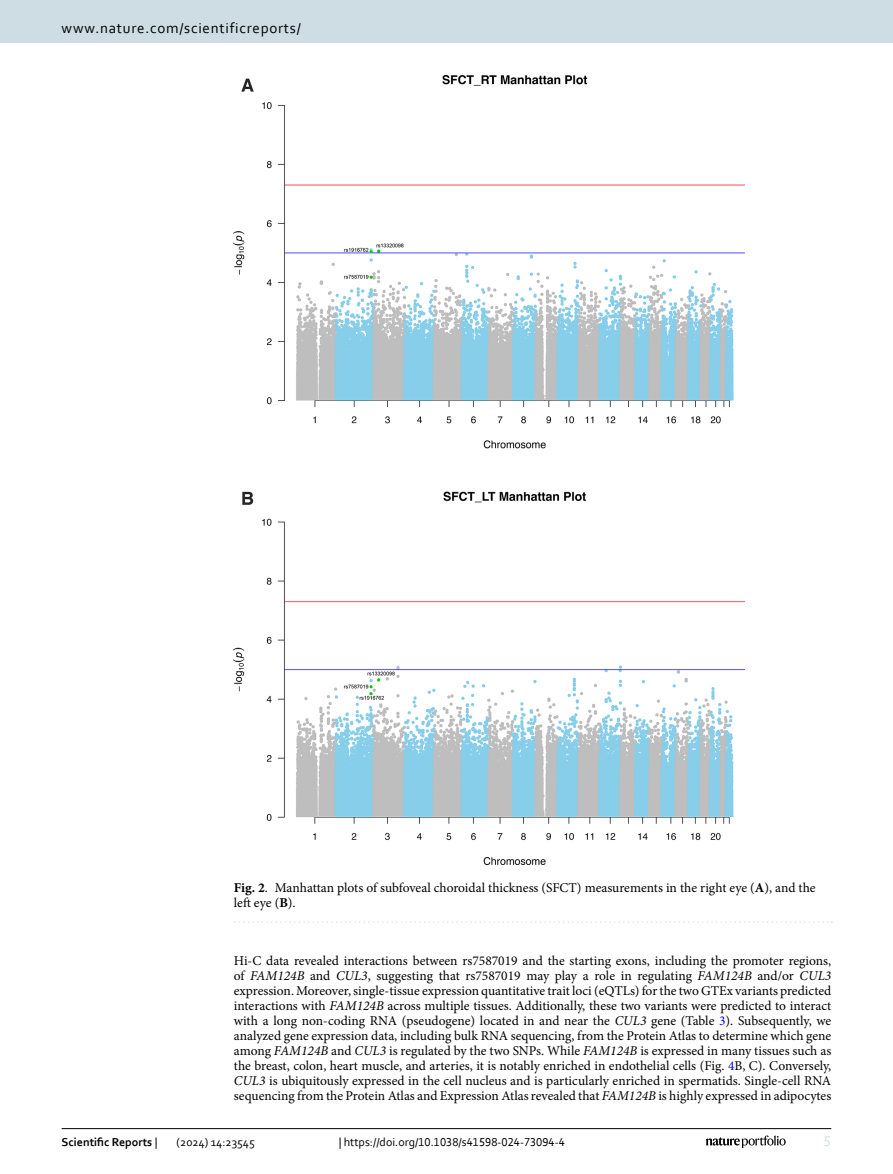
<style>
.page{position:relative;width:893px;height:1174px;background:#fff}
.page>*{position:absolute;margin:0;border:0;box-sizing:border-box;transform-origin:0 0}
.t1{font:15px "Corbel";letter-spacing:.05em;color:#000}
.t2{font:15px "Corbel";color:#d9e4eb}
.Body_Text_Indent{font:13.5px/15px "Minion Pro";color:#000;text-align:justify}
.Figure_Caption{font:13.5px/15px "Minion Pro";letter-spacing:-.005em;color:#000}
.t3{font:12px "Corbel";color:#000}
.t4{font:700 12px "Corbel";color:#000}
.s1{font-weight:700}
.s2{font-style:italic}
.s3{color:#00f}
.s4{font-weight:400}
</style>
<div class="page">
<img style="left:234px;top:76px;width:510px;height:788px">
<svg style="left:235px;top:921px;width:597px;height:2px"></svg>
<hr style="left:62px;top:1128px;width:769px;height:1px;background:#000">
<svg style="left:706px;top:1135px;width:80px;height:12px"></svg>
<div style="left:0;top:0;width:893px;height:43px;background:#cedde4"></div>
<p class="t1" style="left:62px;top:18px;width:241px">www.nature.com/scientificreports/</p>
<p class="Figure_Caption" style="left:234px;top:880px;width:583px"><span class="s1">Fig. 2</span>. Manhattan plots of subfoveal choroidal thickness (SFCT) measurements in the right eye (<span class="s1">A</span>), and the left eye (<span class="s1">B</span>).</p>
<p class="Body_Text_Indent" style="left:234px;top:953px;width:599px">Hi-C data revealed interactions between rs7587019 and the starting exons, including the promoter regions, of <span class="s2">FAM124B</span> and <span class="s2">CUL3</span>, suggesting that rs7587019 may play a role in regulating <span class="s2">FAM124B</span> and/or <span class="s2">CUL3 </span>expression. Moreover, single-tissue expression quantitative trait loci (eQTLs) for the two GTEx variants predicted interactions with <span class="s2">FAM124B</span> across multiple tissues. Additionally, these two variants were predicted to interact with a long non-coding RNA (pseudogene) located in and near the <span class="s2">CUL3</span> gene (Table <span class="s3">3</span>). Subsequently, we analyzed gene expression data, including bulk RNA sequencing, from the Protein Atlas to determine which gene among <span class="s2">FAM124B</span> and <span class="s2">CUL3</span> is regulated by the two SNPs. While <span class="s2">FAM124B</span> is expressed in many tissues such as the breast, colon, heart muscle, and arteries, it is notably enriched in endothelial cells (Fig. <span class="s3">4</span>B, C). Conversely, <span class="s2">CUL3</span> is ubiquitously expressed in the cell nucleus and is particularly enriched in spermatids. Single-cell RNA sequencing from the Protein Atlas and Expression Atlas revealed that <span class="s2">FAM124B</span> is highly expressed in adipocytes</p>
<p class="t4" style="left:62px;top:1134px;width:97px">Scientific Reports <span class="s4">|</span></p>
<p class="t3" style="left:177px;top:1134px;width:80px">(2024) 14:23545</p>
<p class="t3" style="left:339px;top:1134px;width:228px">| https://doi.org/10.1038/s41598-024-73094-4</p>
<p class="t2" style="left:824px;top:1132px;width:9px">5</p>
</div>
